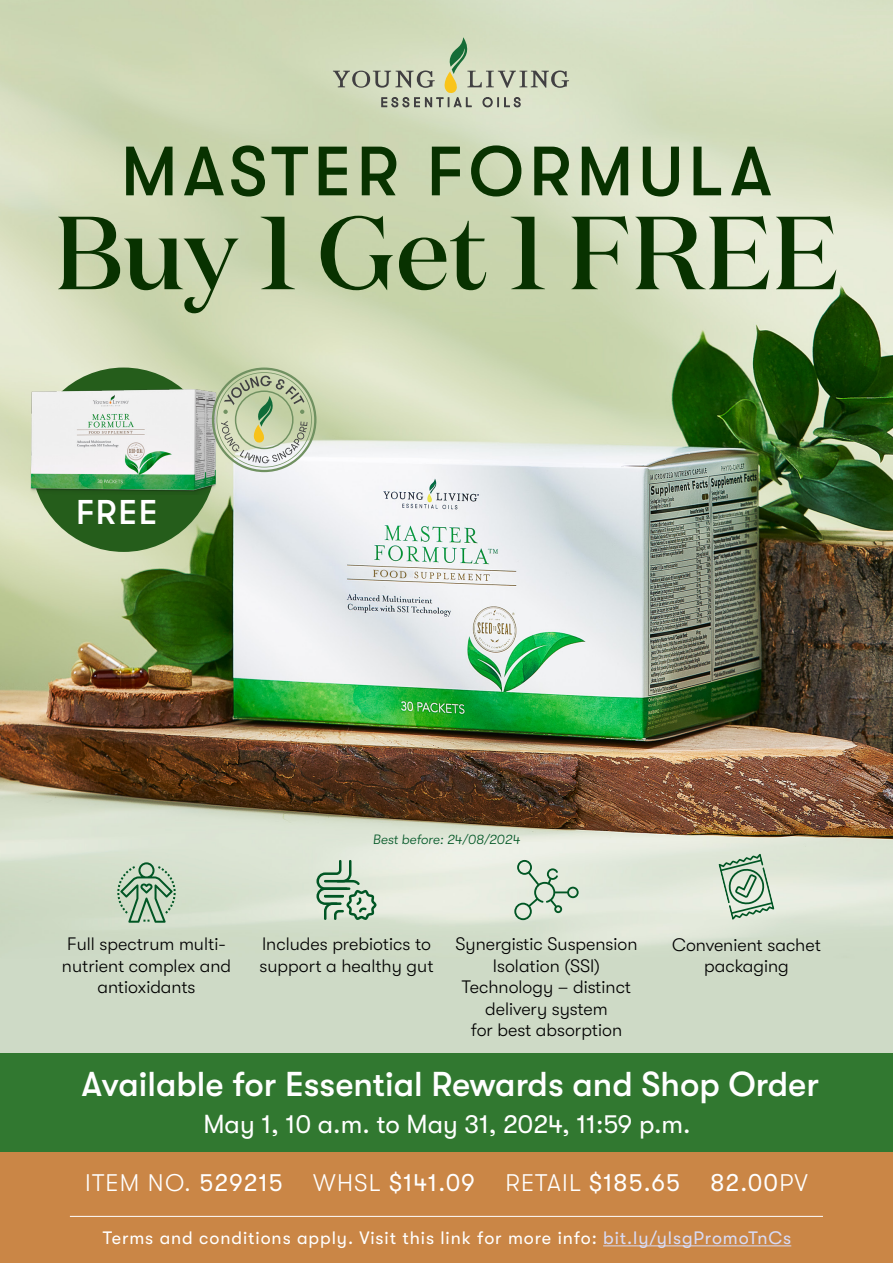
<style>
.page{position:relative;width:893px;height:1263px;background:#fff}
.page>*{position:absolute;margin:0;border:0;box-sizing:border-box;transform-origin:0 0}
.t1{font:500 103.5px "Domaine Display";color:#083200}
.t2{font:500 69.6px "GT Walsheim";letter-spacing:.075em;color:#083200}
.t3{font:500 34.5px "GT Walsheim";color:#fff}
.t4{font:500 34.35px "GT Walsheim";color:#fff}
.t5{font:26.1px "GT Walsheim";color:#fff}
.t6{font:24px "GT Walsheim";letter-spacing:.05em;color:#fff}
.t7{font:300 24px "GT Walsheim";letter-spacing:.05em;color:#fff}
.t8{font:300 18px/21.6px "GT Walsheim";color:#000;text-align:center}
.t9{font:18px "GT Walsheim";letter-spacing:.05em;color:#fff}
.t10{font:italic 300 13.5px "GT Walsheim";color:#005624}
.s1{font-weight:400}
.s2{font-weight:300}
.s3{color:#d8dbf6}
</style>
<div class="page">
<img style="left:0;top:0;width:893px;height:1053px">
<div style="left:0;top:1053px;width:893px;height:146px;background:#317830"></div>
<div style="left:0;top:1152px;width:893px;height:111px;background:#ca8646"></div>
<hr style="left:603px;top:1245px;width:188px;height:1px;background:#d8dbf6">
<hr style="left:70px;top:1216px;width:753px;height:1px;background:#fff">
<svg style="left:333px;top:37px;width:236px;height:70px;background:#c7cfb3"></svg>
<svg style="left:117px;top:862px;width:59px;height:61px;background:#a7c1a7"></svg>
<svg style="left:316px;top:860px;width:60px;height:60px;background:#adc6af"></svg>
<svg style="left:514px;top:860px;width:65px;height:60px;background:#c6d6c5"></svg>
<svg style="left:718px;top:854px;width:56px;height:66px;background:#b3cab5"></svg>
<div style="left:31px;top:367px;width:185px;height:185px;background:#255d1b;border-radius:50%"></div>
<img style="left:8px;top:377px;width:231px;height:117px">
<svg style="left:212px;top:368px;width:104px;height:104px;background:#bdc8a9"></svg>
<h2 class="t2" style="left:121px;top:132px;width:653px">MASTER FORMULA</h2>
<h1 class="t1" style="left:54px;top:188px;width:786px">Buy 1 Get 1 FREE</h1>
<h3 class="t4" style="left:76px;top:493px;width:83px">FREE</h3>
<p class="t10" style="left:373px;top:832px;width:149px">Best before: 24/08/2024</p>
<p class="t8" style="left:259px;top:933px;width:176px;text-align:left">Includes prebiotics to support a healthy gut</p>
<p class="t8" style="left:455px;top:933px;width:184px">Synergistic Suspension<br>Isolation (SSI)<br>Technology – distinct delivery system<br>for best absorption</p>
<p class="t8" style="left:62px;top:933px;width:171px">Full spectrum multi&shy;nutrient complex and antioxidants</p>
<p class="t8" style="left:672px;top:934px;width:150px">Convenient sachet packaging</p>
<h3 class="t3" style="left:82px;top:1065px;width:739px">Available for Essential Rewards and Shop Order</h3>
<h3 class="t5" style="left:203px;top:1109px;width:489px">May 1, 10 a.m. to May 31, 2024, 11:59 p.m.</h3>
<h3 class="t7" style="left:85px;top:1169px;width:199px">ITEM NO. <span class="s1">529215</span></h3>
<h3 class="t6" style="left:313px;top:1169px;width:163px"><span class="s2">WHSL</span> $141.09</h3>
<h3 class="t6" style="left:505px;top:1169px;width:176px"><span class="s2">RETAIL</span> $185.65</h3>
<h3 class="t6" style="left:710px;top:1169px;width:99px">82.00<span class="s2">PV</span></h3>
<p class="t9" style="left:103px;top:1228px;width:690px">Terms and conditions apply. Visit this link for more info: <span class="s3">bit.ly/ylsgPromoTnCs</span></p>
</div>
